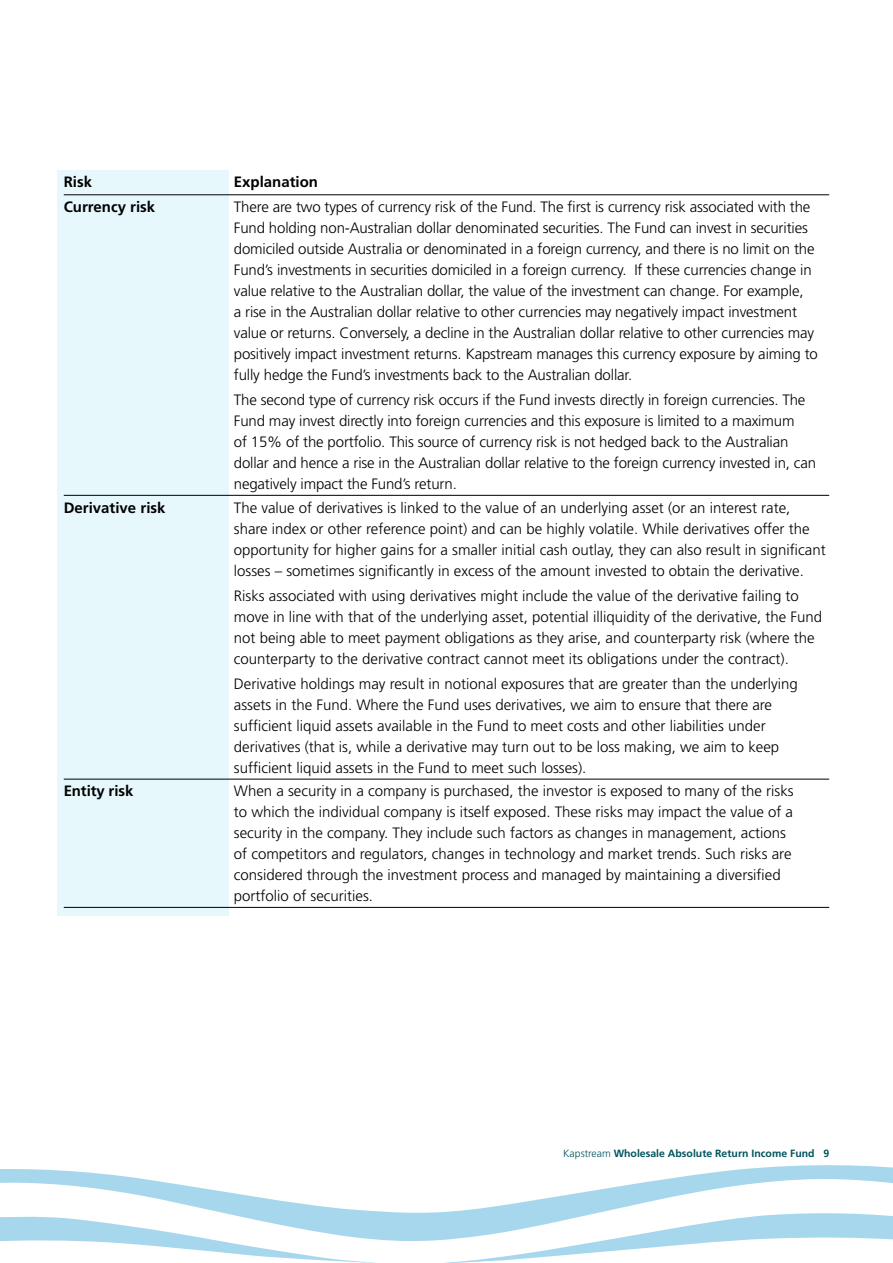
<style>
.page{position:relative;width:893px;height:1263px;background:#fff}
.page>*{position:absolute;margin:0;border:0;box-sizing:border-box;transform-origin:0 0}
.t1{font:300 15px/21px "Frutiger";color:#000}
.t2{font:700 15px "Frutiger";color:#000}
.t3{font:700 10.5px "Frutiger";color:#00535e}
.s1{font-weight:300}
</style>
<div class="page">
<svg style="left:390px;top:1165px;width:503px;height:76px"></svg>
<svg style="left:0;top:1169px;width:390px;height:94px"></svg>
<svg style="left:429px;top:1212px;width:464px;height:51px"></svg>
<div style="left:57px;top:170px;width:172px;height:746px;background:#e7f8fd"></div>
<hr style="left:64px;top:194px;width:170px;height:1px;background:#000">
<hr style="left:234px;top:194px;width:595px;height:1px;background:#000">
<hr style="left:64px;top:495px;width:170px;height:1px;background:#000">
<hr style="left:234px;top:495px;width:595px;height:1px;background:#000">
<hr style="left:64px;top:779px;width:170px;height:1px;background:#000">
<hr style="left:234px;top:779px;width:595px;height:1px;background:#000">
<hr style="left:64px;top:907px;width:170px;height:1px;background:#000">
<hr style="left:234px;top:907px;width:595px;height:1px;background:#000">
<p class="t2" style="left:64px;top:173px;width:30px">Risk</p>
<p class="t2" style="left:234px;top:173px;width:86px">Explanation</p>
<p class="t2" style="left:64px;top:198px;width:93px">Currency risk</p>
<p class="t1" style="left:234px;top:196px;width:586px">There are two types of currency risk of the Fund. The first is currency risk associated with the Fund holding non-Australian dollar denominated securities. The Fund can invest in securities domiciled outside Australia or denominated in a foreign currency, and there is no limit on the Fund’s investments in securities domiciled in a foreign currency. If these currencies change in value relative to the Australian dollar, the value of the investment can change. For example,<br>a rise in the Australian dollar relative to other currencies may negatively impact investment value or returns. Conversely, a decline in the Australian dollar relative to other currencies may positively impact investment returns. Kapstream manages this currency exposure by aiming to fully hedge the Fund’s investments back to the Australian dollar.</p>
<p class="t1" style="left:234px;top:390px;width:584px">The second type of currency risk occurs if the Fund invests directly in foreign currencies. The Fund may invest directly into foreign currencies and this exposure is limited to a maximum<br>of 15% of the portfolio. This source of currency risk is not hedged back to the Australian dollar and hence a rise in the Australian dollar relative to the foreign currency invested in, can negatively impact the Fund’s return.</p>
<p class="t2" style="left:64px;top:498px;width:103px">Derivative risk</p>
<p class="t1" style="left:234px;top:497px;width:593px">The value of derivatives is linked to the value of an underlying asset (or an interest rate, share index or other reference point) and can be highly volatile. While derivatives offer the opportunity for higher gains for a smaller initial cash outlay, they can also result in significant losses – sometimes significantly in excess of the amount invested to obtain the derivative.</p>
<p class="t1" style="left:234px;top:585px;width:590px">Risks associated with using derivatives might include the value of the derivative failing to move in line with that of the underlying asset, potential illiquidity of the derivative, the Fund not being able to meet payment obligations as they arise, and counterparty risk (where the counterparty to the derivative contract cannot meet its obligations under the contract).</p>
<p class="t1" style="left:234px;top:673px;width:565px">Derivative holdings may result in notional exposures that are greater than the underlying assets in the Fund. Where the Fund uses derivatives, we aim to ensure that there are sufficient liquid assets available in the Fund to meet costs and other liabilities under derivatives (that is, while a derivative may turn out to be loss making, we aim to keep sufficient liquid assets in the Fund to meet such losses).</p>
<p class="t2" style="left:64px;top:782px;width:71px">Entity risk</p>
<p class="t1" style="left:234px;top:781px;width:561px">When a security in a company is purchased, the investor is exposed to many of the risks to which the individual company is itself exposed. These risks may impact the value of a security in the company. They include such factors as changes in management, actions of competitors and regulators, changes in technology and market trends. Such risks are considered through the investment process and managed by maintaining a diversified portfolio of securities.</p>
<p class="t3" style="left:563px;top:1147px;width:268px"><span class="s1">Kapstream</span> Wholesale Absolute Return Income Fund 9</p>
</div>
